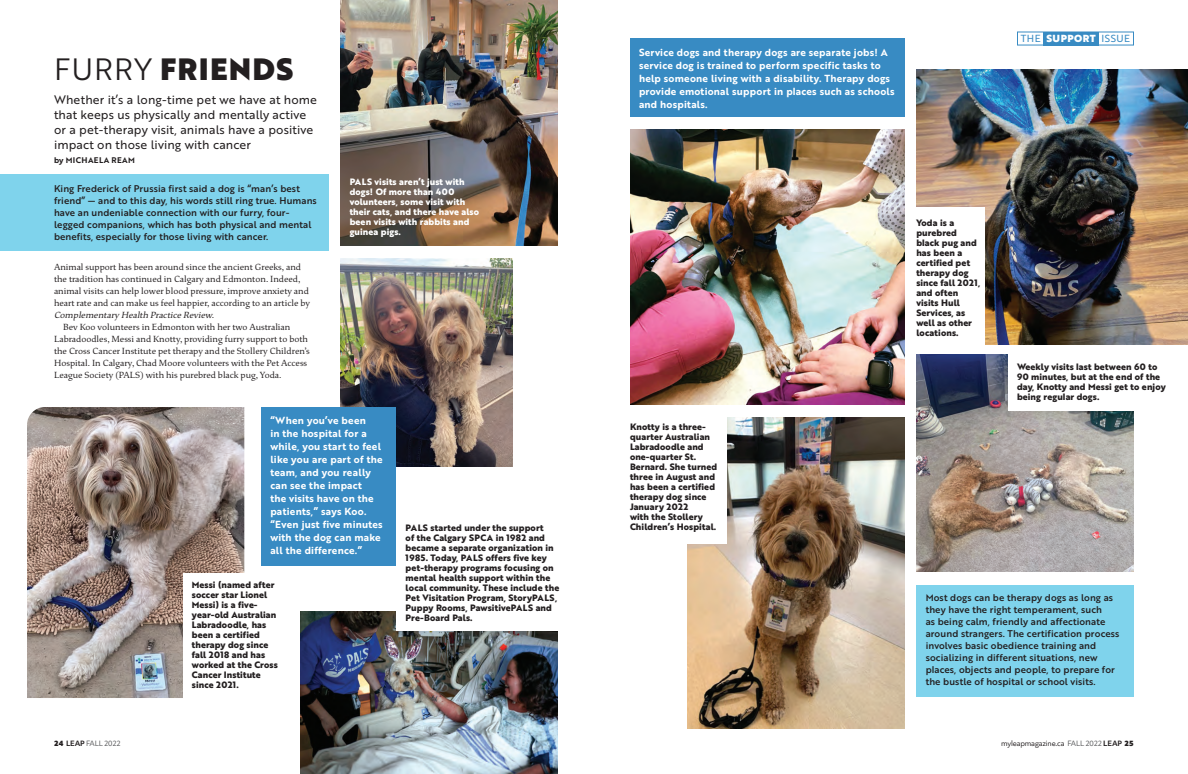
<style>
.page{position:relative;width:1188px;height:774px;background:#fff}
.page>*{position:absolute;margin:0;border:0;box-sizing:border-box;transform-origin:0 0}
.FW_Header_2{font:30px "Brother 1816 Black";letter-spacing:.04em;color:#231f20}
.FW_Dek{font:12px/15px "Brother 1816 Regular";letter-spacing:.01em;color:#231f20}
.FW_Text_Box_1_Rev{font:10px/13px "Brother 1816 Bold";letter-spacing:.02em;color:#fff}
.FW_Header_2-2{font:10px "Brother 1816 Regular";letter-spacing:.05em;color:#388bc3}
.Body_Copy{font:9.5px/12px "Study";color:#231f20}
.FW_Text_Box{font:9.5px/12px "Brother 1816 Medium";letter-spacing:.01em;color:#231f20}
.FW_Text_Box_2{font:700 9px/10px "Brother 1816 Extra";letter-spacing:.01em;color:#231f20}
.FW_Caption_2{font:700 9px/10px "Brother 1816 Extra";letter-spacing:.01em;color:#fff}
.FW_Dek-2{font:8px "Brother 1816 Bold";letter-spacing:.05em;color:#231f20}
.t1{font:7px "Objektiv Mk 3";letter-spacing:-.03em;color:#231f20}
.t2{font:7px "Objektiv Mk 3";letter-spacing:-.03em;color:#57585a}
.s1{font-family:"Brother 1816 Book"}
.s2{font-style:italic}
.s3{font-family:"Brother 1816 Black";color:#fff}
.s4{font-weight:900;color:#231f20}
.s5{font-weight:700;color:#231f20}
.s6{color:#57585a}
.s7{font-weight:700}
.s8{font-weight:900}
</style>
<div class="page">
<img style="left:917px;top:69px;width:271px;height:276px">
<img style="left:630px;top:129px;width:275px;height:276px">
<img style="left:341px;top:0;width:217px;height:246px">
<img style="left:301px;top:612px;width:257px;height:162px">
<img style="left:27px;top:407px;width:217px;height:291px">
<img style="left:917px;top:354px;width:217px;height:218px">
<img style="left:687px;top:417px;width:218px;height:312px">
<img style="left:341px;top:258px;width:172px;height:208px">
<div style="left:183px;top:573px;width:100px;height:169px;background:#fff"></div>
<div style="left:907px;top:207px;width:78px;height:139px;background:#fff"></div>
<div style="left:630px;top:415px;width:96px;height:129px;background:#fff"></div>
<div style="left:1008px;top:354px;width:159px;height:56px;background:#fff"></div>
<div style="left:397px;top:482px;width:163px;height:149px;background:#fff"></div>
<div style="left:917px;top:585px;width:217px;height:111px;background:#7fd3ec"></div>
<div style="left:630px;top:39px;width:275px;height:78px;background:#388bc3"></div>
<div style="left:0;top:174px;width:329px;height:77px;background:#7fd3ec"></div>
<div style="left:261px;top:407px;width:135px;height:159px;background:#388bc3"></div>
<div style="left:1017px;top:32px;width:117px;height:14px;background:#fff;border:1px solid #388bc3"></div>
<div style="left:1043px;top:32px;width:56px;height:13px;background:#388bc3"></div>
<p class="FW_Header_2" style="left:54px;top:46px;width:241px"><span class="s1">FURRY</span> FRIENDS</p>
<p class="FW_Dek" style="left:54px;top:91px;width:264px">Whether it’s a long-time pet we have at home that keeps us physically and mentally active or a pet-therapy visit, animals have a positive impact on those living with cancer</p>
<p class="FW_Dek-2" style="left:54px;top:155px;width:82px">by MICHAELA REAM</p>
<p class="FW_Text_Box" style="left:54px;top:182px;width:264px">King Frederick of Prussia first said a dog is “man’s best friend” — and to this day, his words still ring true. Humans have an undeniable connection with our furry, four&shy;legged companions, which has both physical and mental benefits, especially for those living with cancer.</p>
<p class="Body_Copy" style="left:54px;top:261px;width:258px">Animal support has been around since the ancient Greeks, and the tradition has continued in Calgary and Edmonton. Indeed, animal visits can help lower blood pressure, improve anxiety and heart rate and can make us feel happier, according to an article by <span class="s2">Complementary Health Practice Review.</span></p>
<p class="Body_Copy" style="left:54px;top:321px;width:257px;text-indent:9px">Bev Koo volunteers in Edmonton with her two Australian Labradoodles, Messi and Knotty, providing furry support to both the Cross Cancer Institute pet therapy and the Stollery Children’s Hospital. In Calgary, Chad Moore volunteers with the Pet Access League Society (PALS) with his purebred black pug, Yoda.</p>
<p class="FW_Caption_2" style="left:350px;top:176px;width:131px">PALS visits aren’t just with dogs! Of more than 400 volunteers, some visit with their cats, and there have also been visits with rabbits and guinea pigs.</p>
<p class="FW_Text_Box_1_Rev" style="left:270px;top:413px;width:114px">“When you’ve been<br>in the hospital for a while, you start to feel like you are part of the team, and you really can see the impact<br>the visits have on the patients,” says Koo. “Even just five minutes with the dog can make all the difference.”</p>
<p class="FW_Text_Box_2" style="left:192px;top:580px;width:87px">Messi (named after soccer star Lionel<br>Messi) is a five&shy;year-old Australian<br>Labradoodle, has been a certified therapy dog since fall 2018 and has worked at the Cross<br>Cancer Institute since 2021.</p>
<p class="FW_Text_Box_2" style="left:406px;top:522px;width:155px">PALS started under the support<br>of the Calgary SPCA in 1982 and became a separate organization in<br>1985. Today, PALS offers five key pet-therapy programs focusing on mental health support within the local community. These include the<br>Pet Visitation Program, StoryPALS,<br>Puppy Rooms, PawsitivePALS and<br>Pre-Board Pals.</p>
<p class="FW_Text_Box_1_Rev" style="left:639px;top:45px;width:257px">Service dogs and therapy dogs are separate jobs! A service dog is trained to perform specific tasks to help someone living with a disability. Therapy dogs provide emotional support in places such as schools and hospitals.</p>
<p class="FW_Header_2-2" style="left:1021px;top:31px;width:111px">THE <span class="s3">SUPPORT</span> ISSUE</p>
<p class="FW_Text_Box_2" style="left:630px;top:422px;width:89px">Knotty is a three&shy;quarter Australian<br>Labradoodle and one-quarter St.<br>Bernard. She turned three in August and has been a certified therapy dog since<br>January 2022<br>with the Stollery<br>Children’s Hospital.</p>
<p class="FW_Text_Box_2" style="left:916px;top:218px;width:65px">Yoda is a purebred black pug and has been a certified pet therapy dog since fall 2021, and often visits Hull<br>Services, as well as other locations.</p>
<p class="FW_Text_Box_2" style="left:1017px;top:361px;width:150px">Weekly visits last between 60 to<br>90 minutes, but at the end of the day, Knotty and Messi get to enjoy being regular dogs.</p>
<p class="FW_Text_Box" style="left:926px;top:591px;width:195px">Most dogs can be therapy dogs as long as they have the right temperament, such<br>as being calm, friendly and affectionate around strangers. The certification process involves basic obedience training and socializing in different situations, new places, objects and people, to prepare for the bustle of hospital or school visits.</p>
<p class="t2" style="left:54px;top:738px;width:68px"><span class="s4">24</span> <span class="s5">LEAP</span> FALL 2022</p>
<p class="t1" style="left:1001px;top:738px;width:134px">myleapmagazine.ca <span class="s6">FALL 2022</span> <span class="s7">LEAP</span> <span class="s8">25</span></p>
</div>
